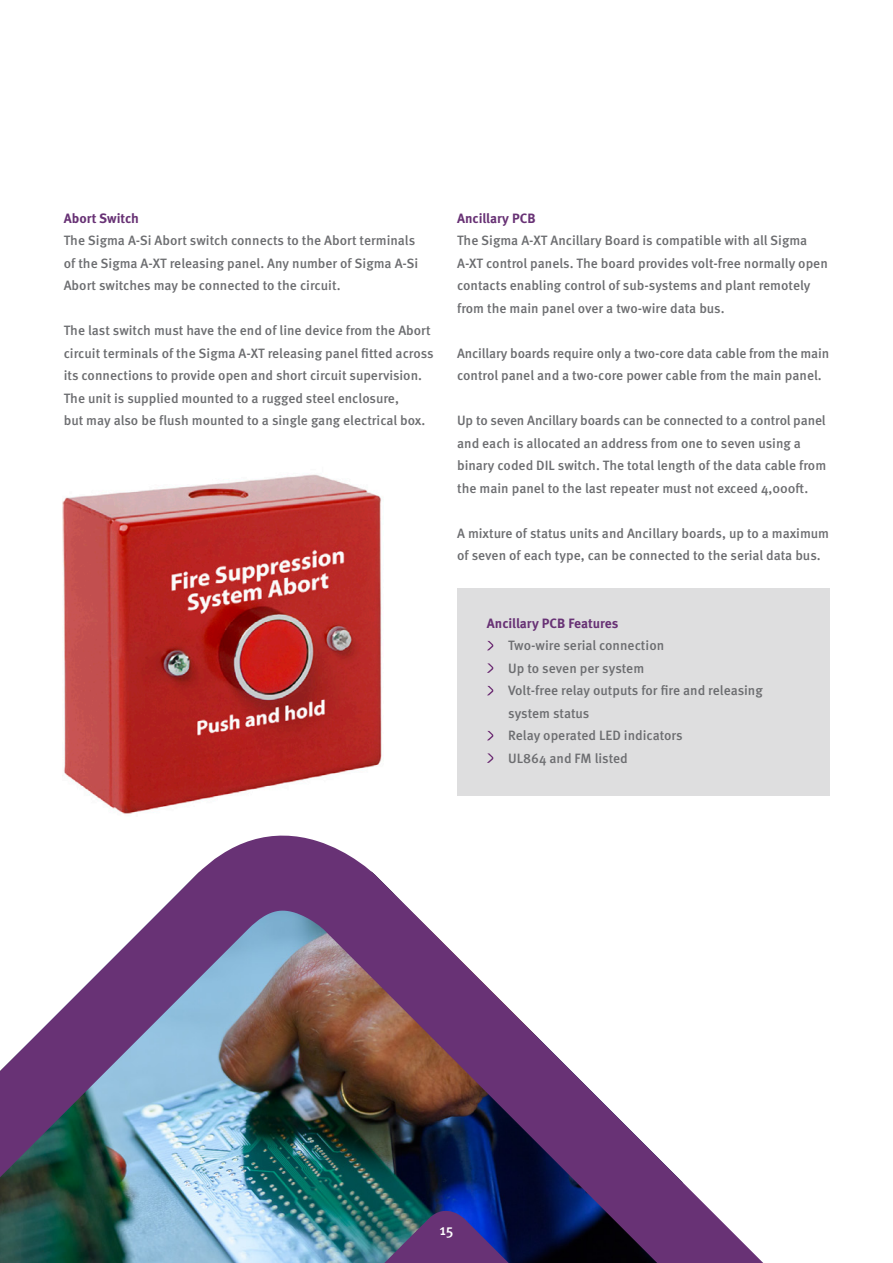
<style>
.page{position:relative;width:893px;height:1263px;background:#fff}
.page>*{position:absolute;margin:0;border:0;box-sizing:border-box;transform-origin:0 0}
.t1{font:500 15px "Meta Pro";color:#fff}
.Body{font:500 13.5px/22.5px "Meta Pro";color:#6c6d70}
.Body-2{font:700 13.5px "Meta Pro";letter-spacing:-.005em;color:#683275}
</style>
<div class="page">
<div style="left:457px;top:588px;width:372px;height:208px;background:#dededf"></div>
<svg style="left:487px;top:641px;width:6px;height:9px"></svg>
<svg style="left:487px;top:663px;width:6px;height:10px"></svg>
<svg style="left:487px;top:686px;width:6px;height:9px"></svg>
<svg style="left:487px;top:731px;width:6px;height:9px"></svg>
<svg style="left:487px;top:753px;width:6px;height:10px"></svg>
<img style="left:63px;top:474px;width:319px;height:300px">
<img style="left:0;top:774px;width:830px;height:489px">
<svg style="left:364px;top:1201px;width:165px;height:62px;background:#343d72"></svg>
<p class="Body-2" style="left:64px;top:210px;width:77px">Abort Switch</p>
<p class="Body" style="left:64px;top:228px;width:356px">The Sigma A-Si Abort switch connects to the Abort terminals of the Sigma A-XT releasing panel. Any number of Sigma A-Si<br>Abort switches may be connected to the circuit.</p>
<p class="Body" style="left:64px;top:318px;width:371px">The last switch must have the end of line device from the Abort circuit terminals of the Sigma A-XT releasing panel fitted across its connections to provide open and short circuit supervision.</p>
<p class="Body" style="left:64px;top:386px;width:363px">The unit is supplied mounted to a rugged steel enclosure,<br>but may also be flush mounted to a single gang electrical box.</p>
<p class="Body-2" style="left:457px;top:210px;width:80px">Ancillary PCB</p>
<p class="Body" style="left:457px;top:228px;width:372px">The Sigma A-XT Ancillary Board is compatible with all Sigma A-XT control panels. The board provides volt-free normally open contacts enabling control of sub-systems and plant remotely from the main panel over a two-wire data bus.</p>
<p class="Body" style="left:457px;top:341px;width:374px">Ancillary boards require only a two-core data cable from the main control panel and a two-core power cable from the main panel.</p>
<p class="Body" style="left:457px;top:408px;width:371px">Up to seven Ancillary boards can be connected to a control panel and each is allocated an address from one to seven using a binary coded DIL switch. The total length of the data cable from the main panel to the last repeater must not exceed 4,000ft.</p>
<p class="Body" style="left:457px;top:521px;width:374px">A mixture of status units and Ancillary boards, up to a maximum of seven of each type, can be connected to the serial data bus.</p>
<p class="Body-2" style="left:487px;top:615px;width:133px">Ancillary PCB Features</p>
<p class="Body" style="left:508px;top:633px;width:158px">Two-wire serial connection</p>
<p class="Body" style="left:508px;top:656px;width:138px">Up to seven per system</p>
<p class="Body" style="left:508px;top:678px;width:256px">Volt-free relay outputs for fire and releasing system status</p>
<p class="Body" style="left:508px;top:723px;width:176px">Relay operated LED indicators</p>
<p class="Body" style="left:508px;top:746px;width:121px">UL864 and FM listed</p>
<p class="t1" style="left:439px;top:1218px;width:16px">15</p>
</div>
